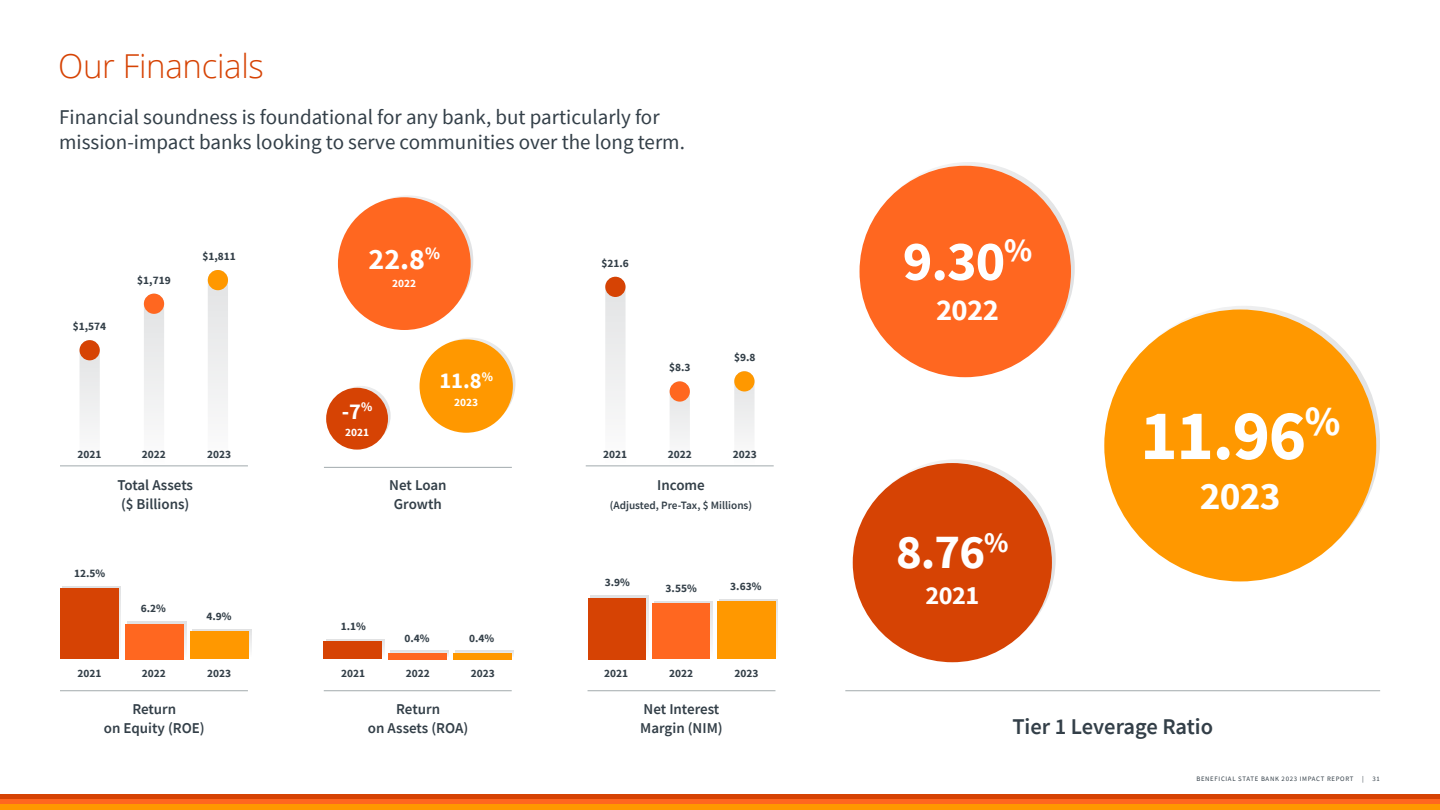
<style>
.page{position:relative;width:1440px;height:810px;background:#fff}
.page>*{position:absolute;margin:0;border:0;box-sizing:border-box;transform-origin:0 0}
.t1{font:700 71.25px "Source Sans Pro";color:#fff}
.t2{font:700 56.25px "Source Sans Pro";color:#fff}
.t3{font:700 48.75px "Source Sans Pro";color:#fff}
.t4{font:700 39.38px "Source Sans Pro";color:#fff}
.t5{font:300 33px "Open Sans";letter-spacing:-.01em;color:#d64304}
.t6{font:700 30.6px "Source Sans Pro";color:#fff}
.t7{font:700 30px "Source Sans Pro";color:#fff}
.t8{font:700 26.25px "Source Sans Pro";color:#fff}
.t9{font:600 22.5px "Source Sans Pro";color:#333f48}
.t10{font:700 22.5px "Source Sans Pro";color:#fff}
.t11{font:21px/24.8px "Source Sans Pro";color:#333f48}
.t12{font:600 15px/18.8px "Source Sans Pro";color:#333f48;text-align:center}
.t13{font:700 11.4px "Source Sans Pro";color:#333f48}
.t14{font:700 11.4px "Source Sans Pro";color:#fff}
.t15{font:600 11.25px "Source Sans Pro";color:#333f48}
.t16{font:6.75px "Source Sans Pro";letter-spacing:.1em;color:#333f48}
</style>
<div class="page">
<div style="left:0;top:794px;width:1440px;height:5px;background:#d64304"></div>
<div style="left:0;top:799px;width:1440px;height:6px;background:#ff6720"></div>
<div style="left:0;top:805px;width:1440px;height:5px;background:#ff9800"></div>
<div style="left:193px;top:629px;width:58px;height:28px;background:linear-gradient(to bottom,#e1e2e3,#fbfbfb)"></div>
<svg style="left:127px;top:622px;width:59px;height:26px"></svg>
<svg style="left:62px;top:586px;width:59px;height:51px"></svg>
<div style="left:455px;top:651px;width:59px;height:6px;background:#e7e8e9"></div>
<div style="left:391px;top:651px;width:58px;height:6px;background:#e7e8e9"></div>
<svg style="left:326px;top:639px;width:58px;height:13px"></svg>
<div style="left:655px;top:601px;width:58px;height:56px;background:linear-gradient(to bottom,#e1e2e3,#fcfcfc)"></div>
<div style="left:590px;top:596px;width:58px;height:61px;background:linear-gradient(to bottom,#e1e2e3,#fcfcfc)"></div>
<svg style="left:719px;top:599px;width:59px;height:42px"></svg>
<svg style="left:343px;top:195px;width:130px;height:131px"></svg>
<svg style="left:424px;top:338px;width:92px;height:91px"></svg>
<svg style="left:331px;top:386px;width:60px;height:59px"></svg>
<svg style="left:1108px;top:306px;width:272px;height:272px;background:#e9e0d3"></svg>
<svg style="left:856px;top:459px;width:200px;height:199px"></svg>
<div style="left:1104px;top:310px;width:272px;height:271px;background:#ff9800;border-radius:50%"></div>
<hr style="left:588px;top:690px;width:187px;height:1px;background:#a2aaad">
<hr style="left:845px;top:690px;width:535px;height:1px;background:#a2aaad">
<div style="left:853px;top:463px;width:199px;height:199px;background:#d64304;border-radius:50%"></div>
<div style="left:190px;top:631px;width:59px;height:28px;background:#ff9800"></div>
<div style="left:125px;top:624px;width:59px;height:35px;background:#ff6720"></div>
<div style="left:60px;top:588px;width:59px;height:71px;background:#d64304"></div>
<hr style="left:60px;top:690px;width:188px;height:1px;background:#a2aaad">
<hr style="left:324px;top:690px;width:188px;height:1px;background:#a2aaad">
<div style="left:453px;top:653px;width:58px;height:6px;background:#ff9800"></div>
<div style="left:388px;top:653px;width:59px;height:6px;background:#ff6720"></div>
<div style="left:324px;top:641px;width:58px;height:18px;background:#d64304"></div>
<div style="left:652px;top:603px;width:58px;height:56px;background:#ff6720"></div>
<div style="left:588px;top:598px;width:58px;height:61px;background:#d64304"></div>
<div style="left:717px;top:601px;width:59px;height:58px;background:#ff9800"></div>
<hr style="left:60px;top:466px;width:188px;height:1px;background:#a2aaad">
<svg style="left:80px;top:340px;width:20px;height:126px"></svg>
<svg style="left:144px;top:294px;width:20px;height:172px"></svg>
<svg style="left:208px;top:270px;width:20px;height:196px"></svg>
<div style="left:80px;top:340px;width:20px;height:20px;background:#d64304;border-radius:50%"></div>
<div style="left:208px;top:270px;width:20px;height:20px;background:#ff9800;border-radius:50%"></div>
<div style="left:144px;top:294px;width:20px;height:20px;background:#ff6720;border-radius:50%"></div>
<svg style="left:605px;top:277px;width:21px;height:189px"></svg>
<svg style="left:734px;top:372px;width:21px;height:94px"></svg>
<svg style="left:670px;top:381px;width:20px;height:85px"></svg>
<hr style="left:586px;top:466px;width:188px;height:1px;background:#a2aaad">
<div style="left:605px;top:277px;width:21px;height:20px;background:#d64304;border-radius:50%"></div>
<div style="left:734px;top:371px;width:21px;height:21px;background:#ff9800;border-radius:50%"></div>
<div style="left:670px;top:381px;width:20px;height:21px;background:#ff6720;border-radius:50%"></div>
<div style="left:339px;top:198px;width:131px;height:131px;background:#ff6720;border-radius:50%"></div>
<div style="left:421px;top:341px;width:91px;height:91px;background:#ff9800;border-radius:50%"></div>
<div style="left:420px;top:339px;width:93px;height:94px;border:2px solid #ff9800;border-radius:50%"></div>
<div style="left:327px;top:389px;width:60px;height:59px;background:#d64304;border-radius:50%"></div>
<div style="left:326px;top:388px;width:62px;height:62px;border:2px solid #d64304;border-radius:50%"></div>
<hr style="left:324px;top:467px;width:188px;height:1px;background:#a2aaad">
<svg style="left:863px;top:162px;width:212px;height:211px"></svg>
<div style="left:860px;top:166px;width:211px;height:211px;background:#ff6720;border-radius:50%"></div>
<h3 class="t5" style="left:58px;top:44px;width:207px">Our Financials</h3>
<h3 class="t11" style="left:59px;top:104px;width:627px">Financial soundness is foundational for any bank, but particularly for mission-impact banks looking to serve communities over the long term.</h3>
<p class="t13" style="left:73px;top:319px;width:35px">$1,574</p>
<p class="t13" style="left:137px;top:272px;width:35px">$1,719</p>
<p class="t13" style="left:202px;top:249px;width:35px">$1,811</p>
<p class="t13" style="left:77px;top:447px;width:26px">2021</p>
<p class="t13" style="left:142px;top:447px;width:26px">2022</p>
<p class="t13" style="left:207px;top:447px;width:26px">2023</p>
<h3 class="t12" style="left:117px;top:476px;width:77px;text-align:left">Total Assets ($ Billions)</h3>
<p class="t13" style="left:74px;top:565px;width:33px">12.5%</p>
<p class="t13" style="left:141px;top:601px;width:27px">6.2%</p>
<p class="t13" style="left:206px;top:609px;width:27px">4.9%</p>
<p class="t13" style="left:77px;top:665px;width:26px">2021</p>
<p class="t13" style="left:142px;top:665px;width:26px">2022</p>
<p class="t13" style="left:207px;top:665px;width:26px">2023</p>
<h3 class="t12" style="left:104px;top:699px;width:102px">Return<br>on Equity (ROE)</h3>
<h3 class="t7" style="left:369px;top:239px;width:73px">22.8<sup>%</sup></h3>
<p class="t14" style="left:392px;top:275px;width:26px">2022</p>
<h3 class="t10" style="left:342px;top:396px;width:32px">-7<sup>%</sup></h3>
<p class="t14" style="left:345px;top:425px;width:26px">2021</p>
<h3 class="t10" style="left:439px;top:365px;width:55px">11.8<sup>%</sup></h3>
<p class="t14" style="left:454px;top:394px;width:26px">2023</p>
<h3 class="t12" style="left:389px;top:476px;width:59px">Net Loan<br>Growth</h3>
<p class="t13" style="left:341px;top:618px;width:27px">1.1%</p>
<p class="t13" style="left:404px;top:630px;width:27px">0.4%</p>
<p class="t13" style="left:469px;top:630px;width:27px">0.4%</p>
<p class="t13" style="left:341px;top:665px;width:26px">2021</p>
<p class="t13" style="left:406px;top:665px;width:26px">2022</p>
<p class="t13" style="left:471px;top:665px;width:26px">2023</p>
<h3 class="t12" style="left:368px;top:699px;width:102px">Return<br>on Assets (ROA)</h3>
<p class="t13" style="left:601px;top:255px;width:29px">$21.6</p>
<p class="t13" style="left:669px;top:360px;width:23px">$8.3</p>
<p class="t13" style="left:734px;top:349px;width:23px">$9.8</p>
<p class="t13" style="left:603px;top:447px;width:26px">2021</p>
<p class="t13" style="left:668px;top:447px;width:26px">2022</p>
<p class="t13" style="left:733px;top:447px;width:26px">2023</p>
<h3 class="t12" style="left:657px;top:476px;width:49px">Income</h3>
<p class="t15" style="left:610px;top:498px;width:144px">(Adjusted, Pre-Tax, $ Millions)</p>
<p class="t13" style="left:605px;top:575px;width:27px">3.9%</p>
<p class="t13" style="left:666px;top:580px;width:33px">3.55%</p>
<p class="t13" style="left:730px;top:579px;width:33px">3.63%</p>
<p class="t13" style="left:604px;top:665px;width:26px">2021</p>
<p class="t13" style="left:669px;top:665px;width:26px">2022</p>
<p class="t13" style="left:734px;top:665px;width:26px">2023</p>
<h3 class="t12" style="left:640px;top:699px;width:84px;text-align:left">Net Interest<br>Margin (NIM)</h3>
<h2 class="t2" style="left:903px;top:223px;width:131px">9.30<sup>%</sup></h2>
<h3 class="t6" style="left:936px;top:289px;width:64px">2022</h3>
<h3 class="t3" style="left:896px;top:519px;width:114px">8.76<sup>%</sup></h3>
<h3 class="t8" style="left:925px;top:578px;width:55px">2021</h3>
<h1 class="t1" style="left:1140px;top:387px;width:202px">11.96<sup>%</sup></h1>
<h3 class="t4" style="left:1200px;top:470px;width:82px">2023</h3>
<h3 class="t9" style="left:1012px;top:712px;width:202px">Tier 1 Leverage Ratio</h3>
<p class="t16" style="left:1196px;top:775px;width:159px">BENEFICIAL STATE BANK 2023 IMPACT REPORT</p>
<p class="t16" style="left:1362px;top:775px;width:3px">|</p>
<p class="t16" style="left:1373px;top:775px;width:9px">31</p>
</div>
